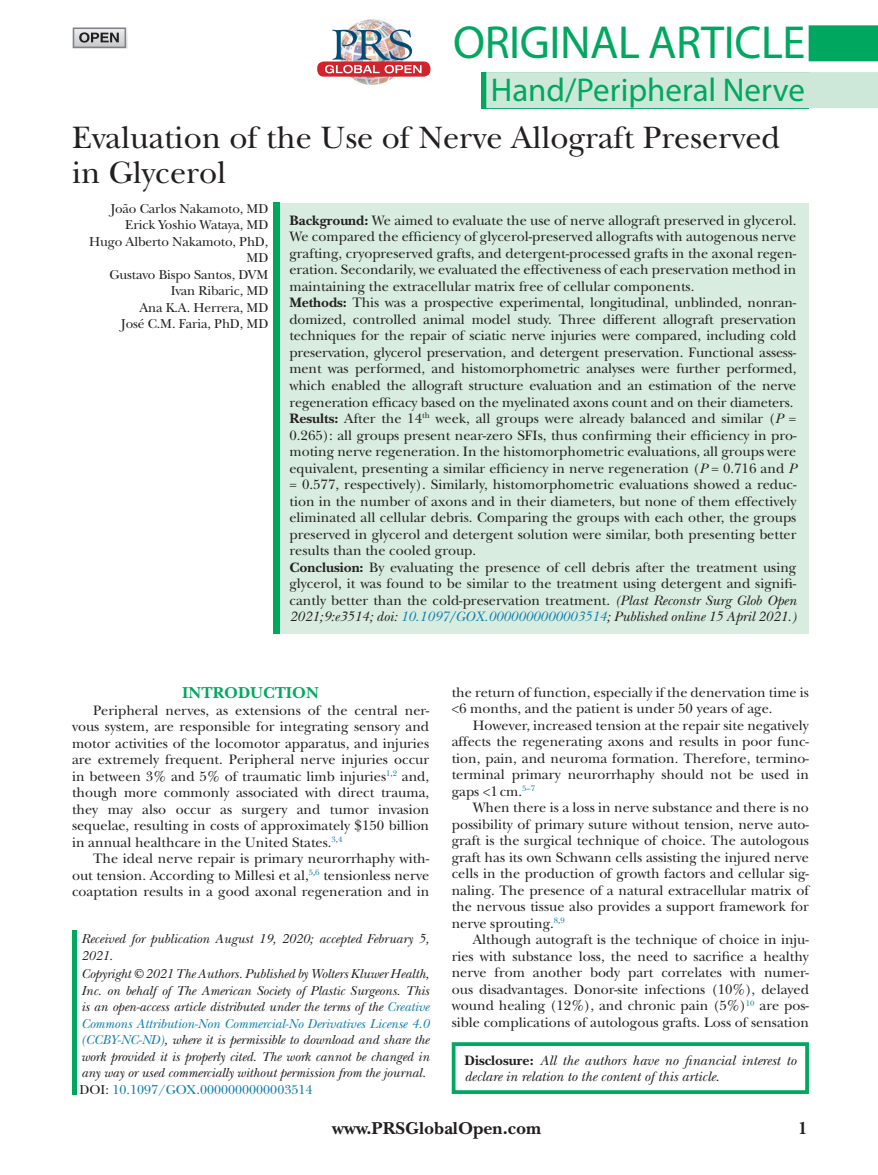
<style>
.page{position:relative;width:878px;height:1175px;background:#fff}
.page>*{position:absolute;margin:0;border:0;box-sizing:border-box;transform-origin:0 0}
.t1{font:46.5px "Myriad Pro";letter-spacing:-.01em;color:#00a85f}
.t2{font:33px "Myriad Pro";color:#00a85f}
.t3{font:32.25px/34.5px "New Baskerville Std";color:#231f20}
.t4{font:700 18px "New Baskerville Std";color:#231f20}
.t5{font:700 16.5px "New Baskerville Std";color:#00a85f}
.t6{font:14.25px/16.5px "New Baskerville Std";color:#231f20;text-align:justify}
.t7{font:italic 14.25px/16.5px "New Baskerville Std";color:#231f20}
.t8{font:italic 13.5px/16.5px "New Baskerville Std";letter-spacing:-.005em;color:#231f20}
.t9{font:13.5px/16.5px "New Baskerville Std";letter-spacing:-.01em;color:#231f20;text-align:right}
.s1{font-weight:700}
.s2{font-style:italic}
.s3{font-style:italic;color:#0f7eac}
.s4{color:#0f7eac}
.s5{font-style:normal}
.s6{font-style:normal;color:#0f7eac}
.s7{font-weight:700;font-style:normal}
</style>
<div class="page">
<img style="left:72px;top:27px;width:55px;height:22px">
<div style="left:73px;top:28px;width:53px;height:20px;border:2px solid #808285"></div>
<svg style="left:79px;top:32px;width:40px;height:11px"></svg>
<div style="left:452px;top:1042px;width:356px;height:52px;border:4px solid #00a85f"></div>
<hr style="left:72px;top:930px;width:4px;height:35px;background:#00a85f">
<hr style="left:72px;top:965px;width:4px;height:118px;background:#00a85f">
<hr style="left:72px;top:1081px;width:4px;height:13px;background:#00a85f">
<div style="left:486px;top:72px;width:392px;height:36px;background:#cde8d8"></div>
<div style="left:274px;top:126px;width:534px;height:508px;background:#d8ede0"></div>
<div style="left:274px;top:191px;width:534px;height:11px;background:#fff"></div>
<div style="left:274px;top:202px;width:6px;height:93px;background:#00a85f"></div>
<div style="left:274px;top:285px;width:6px;height:126px;background:#00a85f"></div>
<div style="left:274px;top:400px;width:6px;height:159px;background:#00a85f"></div>
<div style="left:274px;top:549px;width:6px;height:85px;background:#00a85f"></div>
<div style="left:72px;top:126px;width:736px;height:67px;background:#fff"></div>
<div style="left:808px;top:25px;width:70px;height:36px;background:#00a85f"></div>
<img style="left:348px;top:20px;width:48px;height:64px">
<svg style="left:317px;top:61px;width:113px;height:16px"></svg>
<img style="left:325px;top:29px;width:96px;height:44px">
<h1 class="t1" style="left:453px;top:14px;width:354px">Original Article</h1>
<h2 class="t2" style="left:491px;top:69px;width:315px">Hand/Peripheral Nerve</h2>
<h3 class="t3" style="left:72px;top:121px;width:709px">Evaluation of the Use of Nerve Allograft Preserved in Glycerol</h3>
<p class="t9" style="left:89px;top:200px;width:181px">João Carlos Nakamoto, MD<br>Erick Yoshio Wataya, MD<br>Hugo Alberto Nakamoto, PhD,<br>MD<br>Gustavo Bispo Santos, DVM<br>Ivan Ribaric, MD<br>Ana K.A. Herrera, MD<br>José C.M. Faria, PhD, MD</p>
<p class="t6" style="left:289px;top:212px;width:508px;text-align:left"><span class="s1">Background:</span> We aimed to evaluate the use of nerve allograft preserved in glycerol.<br>We compared the efficiency of glycerol-preserved allografts with autogenous nerve grafting, cryopreserved grafts, and detergent-processed grafts in the axonal regen&shy;eration. Secondarily, we evaluated the effectiveness of each preservation method in maintaining the extracellular matrix free of cellular components.<br><span class="s1">Methods:</span> This was a prospective experimental, longitudinal, unblinded, nonran&shy;domized, controlled animal model study. Three different allograft preservation techniques for the repair of sciatic nerve injuries were compared, including cold preservation, glycerol preservation, and detergent preservation. Functional assess&shy;ment was performed, and histomorphometric analyses were further performed, which enabled the allograft structure evaluation and an estimation of the nerve regeneration efficacy based on the myelinated axons count and on their diameters.<br><span class="s1">Results:</span> After the 14<sup>th</sup> week, all groups were already balanced and similar (<span class="s2">P</span> = 0.265): all groups present near-zero SFIs, thus confirming their efficiency in pro&shy;moting nerve regeneration. In the histomorphometric evaluations, all groups were equivalent, presenting a similar efficiency in nerve regeneration (<span class="s2">P</span> = 0.716 and <span class="s2">P </span>= 0.577, respectively). Similarly, histomorphometric evaluations showed a reduc&shy;tion in the number of axons and in their diameters, but none of them effectively eliminated all cellular debris. Comparing the groups with each other, the groups preserved in glycerol and detergent solution were similar, both presenting better results than the cooled group.<br><span class="s1">Conclusion:</span> By evaluating the presence of cell debris after the treatment using glycerol, it was found to be similar to the treatment using detergent and signifi&shy;cantly better than the cold-preservation treatment. <span class="s2">(Plast Reconstr Surg Glob Open 2021;9:e3514; doi:</span> <span class="s3">10.1097/GOX.0000000000003514</span><span class="s2">; Published online 15 April 2021.)</span></p>
<p class="t5" style="left:182px;top:683px;width:138px">INTRODUCTION</p>
<p class="t6" style="left:72px;top:702px;width:359px;text-indent:21px">Peripheral nerves, as extensions of the central ner&shy;vous system, are responsible for integrating sensory and motor activities of the locomotor apparatus, and injuries are extremely frequent. Peripheral nerve injuries occur in between 3% and 5% of traumatic limb injuries<sup>1</sup><sup>,</sup><sup>2</sup> and, though more commonly associated with direct trauma, they may also occur as surgery and tumor invasion sequelae, resulting in costs of approximately $150 billion in annual healthcare in the United States.<sup>3</sup><sup>,</sup><sup>4</sup></p>
<p class="t6" style="left:72px;top:850px;width:358px;text-indent:21px">The ideal nerve repair is primary neurorrhaphy with&shy;out tension. According to Millesi et al,<sup>5</sup><sup>,</sup><sup>6</sup> tensionless nerve coaptation results in a good axonal regeneration and in</p>
<p class="t8" style="left:81px;top:930px;width:350px">Received for publication August 19, 2020; accepted February 5,<br>2021.</p>
<p class="t8" style="left:80px;top:965px;width:351px">Copyright © 2021 The Authors. Published by Wolters Kluwer Health, Inc. on behalf of The American Society of Plastic Surgeons. This is an open-access article distributed under the terms of the <span class="s4">Creative Commons Attribution-Non Commercial-No Derivatives License 4.0 (CCBY-NC-ND)</span>, where it is permissible to download and share the work provided it is properly cited. The work cannot be changed in any way or used commercially without permission from the journal.<br><span class="s5">DOI:</span> <span class="s6">10.1097/GOX.0000000000003514</span></p>
<p class="t6" style="left:452px;top:684px;width:359px">the return of function, especially if the denervation time is &lt;6 months, and the patient is under 50 years of age.</p>
<p class="t6" style="left:452px;top:717px;width:359px;text-indent:21px">However, increased tension at the repair site negatively affects the regenerating axons and results in poor func&shy;tion, pain, and neuroma formation. Therefore, termino&shy;terminal primary neurorrhaphy should not be used in gaps &lt;1cm.<sup>5–7</sup></p>
<p class="t6" style="left:451px;top:799px;width:359px;text-indent:21px">When there is a loss in nerve substance and there is no possibility of primary suture without tension, nerve auto&shy;graft is the surgical technique of choice. The autologous graft has its own Schwann cells assisting the injured nerve cells in the production of growth factors and cellular sig&shy;naling. The presence of a natural extracellular matrix of the nervous tissue also provides a support framework for nerve sprouting.<sup>8</sup><sup>,</sup><sup>9</sup></p>
<p class="t6" style="left:451px;top:931px;width:359px;text-indent:21px">Although autograft is the technique of choice in inju&shy;ries with substance loss, the need to sacrifice a healthy nerve from another body part correlates with numer&shy;ous disadvantages. Donor-site infections (10%), delayed wound healing (12%), and chronic pain (5%)<sup>10</sup> are pos&shy;sible complications of autologous grafts. Loss of sensation</p>
<p class="t7" style="left:464px;top:1051px;width:333px"><span class="s7">Disclosure:</span> All the authors have no financial interest to declare in relation to the content of this article.</p>
<p class="t4" style="left:332px;top:1118px;width:210px">www.PRSGlobalOpen.com</p>
<p class="t4" style="left:798px;top:1118px;width:11px">1</p>
</div>
